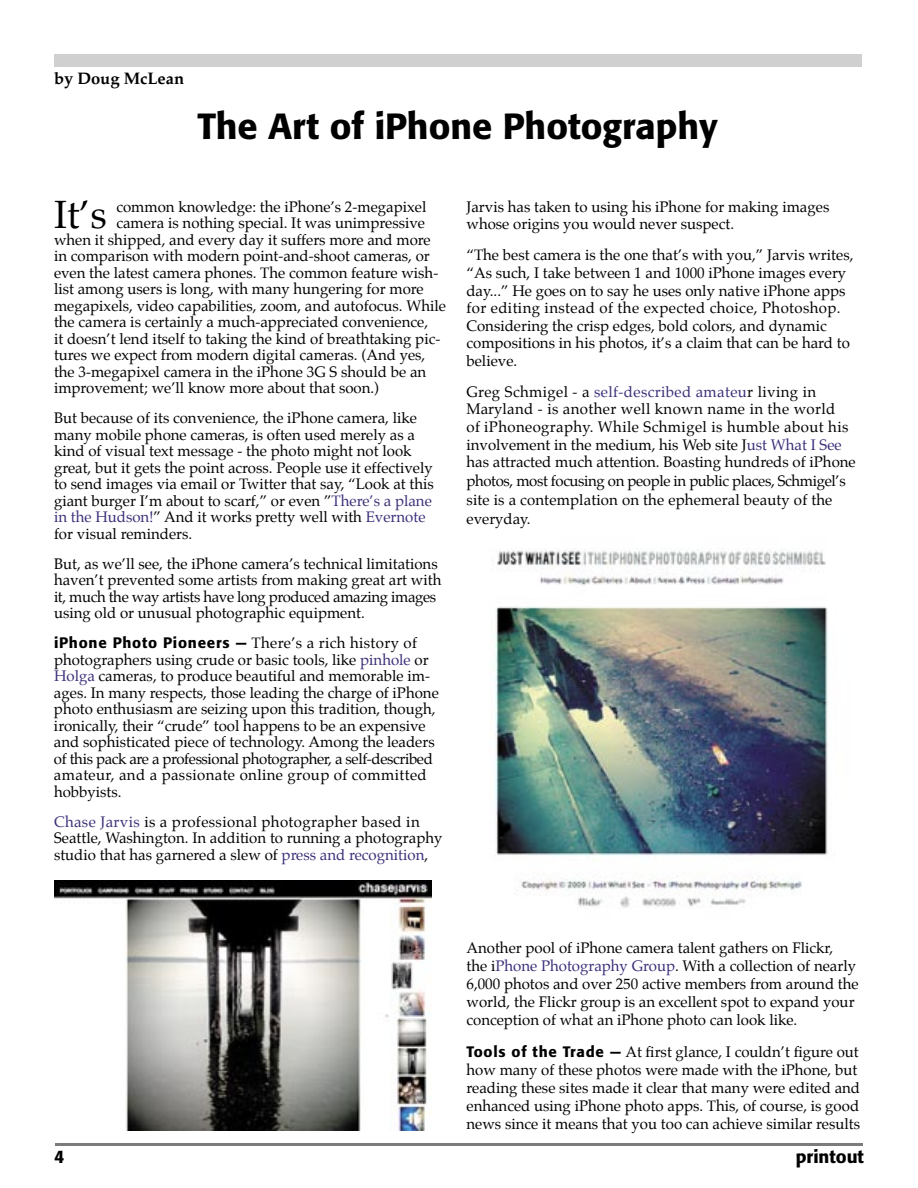
<style>
.page{position:relative;width:918px;height:1188px;background:#fff}
.page>*{position:absolute;margin:0;border:0;box-sizing:border-box;transform-origin:0 0}
.t1{font:38.7px "Palatino";color:#000}
.t2{font:500 36px "Formata";color:#000}
.t3{font:500 18px "Formata";color:#000}
.t4{font:700 16.5px "Palatino";color:#000}
.t5{font:15px/16.5px "Palatino";color:#000}
.t6{font:15px/17.5px "Palatino";letter-spacing:.025em;color:#000}
.s1{color:#3c2e79}
.s2{font-family:"Formata";font-weight:500}
</style>
<div class="page">
<hr style="left:55px;top:1143px;width:808px;height:3px;background:#7b7c7c">
<div style="left:54px;top:54px;width:807px;height:12px;background:#d1d0d1"></div>
<img style="left:54px;top:881px;width:378px;height:250px">
<img style="left:492px;top:550px;width:336px;height:358px">
<p class="t4" style="left:54px;top:64px;width:132px">by Doug McLean</p>
<h2 class="t2" style="left:198px;top:104px;width:521px">The Art of iPhone Photography</h2>
<h1 class="t1" style="left:54px;top:183px;width:54px">It’s</h1>
<p class="t5" style="left:116px;top:198px;width:312px">common knowledge: the iPhone’s 2-megapixel</p>
<p class="t5" style="left:116px;top:215px;width:310px">camera is nothing special. It was unimpressive</p>
<p class="t5" style="left:54px;top:231px;width:378px">when it shipped, and every day it suffers more and more</p>
<p class="t5" style="left:54px;top:248px;width:377px">in comparison with modern point-and-shoot cameras, or</p>
<p class="t5" style="left:54px;top:264px;width:386px">even the latest camera phones. The common feature wish-</p>
<p class="t5" style="left:54px;top:281px;width:371px">list among users is long, with many hungering for more</p>
<p class="t5" style="left:54px;top:297px;width:394px">megapixels, video capabilities, zoom, and autofocus. While</p>
<p class="t5" style="left:54px;top:314px;width:376px">the camera is certainly a much-appreciated convenience,</p>
<p class="t5" style="left:54px;top:330px;width:388px">it doesn’t lend itself to taking the kind of breathtaking pic-</p>
<p class="t5" style="left:54px;top:347px;width:373px">tures we expect from modern digital cameras. (And yes,</p>
<p class="t5" style="left:54px;top:363px;width:374px">the 3-megapixel camera in the iPhone 3G S should be an</p>
<p class="t5" style="left:54px;top:380px;width:327px">improvement; we’ll know more about that soon.)</p>
<p class="t5" style="left:54px;top:410px;width:381px">But because of its convenience, the iPhone camera, like many mobile phone cameras, is often used merely as a kind of visual text message - the photo might not look great, but it gets the point across. People use it effectively to send images via email or Twitter that say, “Look at this giant burger I’m about to scarf,” or even ”<span class="s1">There’s a plane in the Hudson!</span>” And it works pretty well with <span class="s1">Evernote </span>for visual reminders.</p>
<p class="t5" style="left:54px;top:555px;width:389px">But, as we’ll see, the iPhone camera’s technical limitations haven’t prevented some artists from making great art with it, much the way artists have long produced amazing images using old or unusual photographic equipment.</p>
<p class="t5" style="left:54px;top:635px;width:386px"><span class="s2">iPhone Photo Pioneers —</span> There’s a rich history of photographers using crude or basic tools, like <span class="s1">pinhole</span> or <span class="s1">Holga</span> cameras, to produce beautiful and memorable im&shy;ages. In many respects, those leading the charge of iPhone photo enthusiasm are seizing upon this tradition, though, ironically, their “crude” tool happens to be an expensive and sophisticated piece of technology. Among the leaders of this pack are a professional photographer, a self-described amateur, and a passionate online group of committed hobbyists.</p>
<p class="t5" style="left:54px;top:813px;width:390px"><span class="s1">Chase Jarvis</span> is a professional photographer based in<br>Seattle, Washington. In addition to running a photography studio that has garnered a slew of <span class="s1">press and recognition</span>,</p>
<p class="t5" style="left:466px;top:198px;width:364px;line-height:17.5px">Jarvis has taken to using his iPhone for making images whose origins you would never suspect.</p>
<p class="t5" style="left:466px;top:246px;width:388px;line-height:17.5px">“The best camera is the one that’s with you,” Jarvis writes, “As such, I take between 1 and 1000 iPhone images every day...” He goes on to say he uses only native iPhone apps for editing instead of the expected choice, Photoshop.<br>Considering the crisp edges, bold colors, and dynamic compositions in his photos, it’s a claim that can be hard to believe.</p>
<p class="t6" style="left:466px;top:383px;width:391px">Greg Schmigel - a <span class="s1">self-described amateu</span>r living in Maryland - is another well known name in the world<br>of iPhoneography. While Schmigel is humble about his involvement in the medium, his Web site J<span class="s1">ust What I See </span>has attracted much attention. Boasting hundreds of iPhone</p>
<p class="t5" style="left:466px;top:472px;width:381px;line-height:19px">photos, most focusing on people in public places, Schmigel’s site is a contemplation on the ephemeral beauty of the everyday.</p>
<p class="t5" style="left:466px;top:939px;width:394px;line-height:18px">Another pool of iPhone camera talent gathers on Flickr,<br>the i<span class="s1">Phone Photography Group</span>. With a collection of nearly 6,000 photos and over 250 active members from around the world, the Flickr group is an excellent spot to expand your conception of what an iPhone photo can look like.</p>
<p class="t5" style="left:466px;top:1042px;width:395px;line-height:18px"><span class="s2">Tools of the Trade —</span> At first glance, I couldn’t figure out how many of these photos were made with the iPhone, but reading these sites made it clear that many were edited and enhanced using iPhone photo apps. This, of course, is good news since it means that you too can achieve similar results</p>
<p class="t3" style="left:54px;top:1146px;width:12px">4</p>
<p class="t3" style="left:796px;top:1146px;width:70px">printout</p>
</div>
